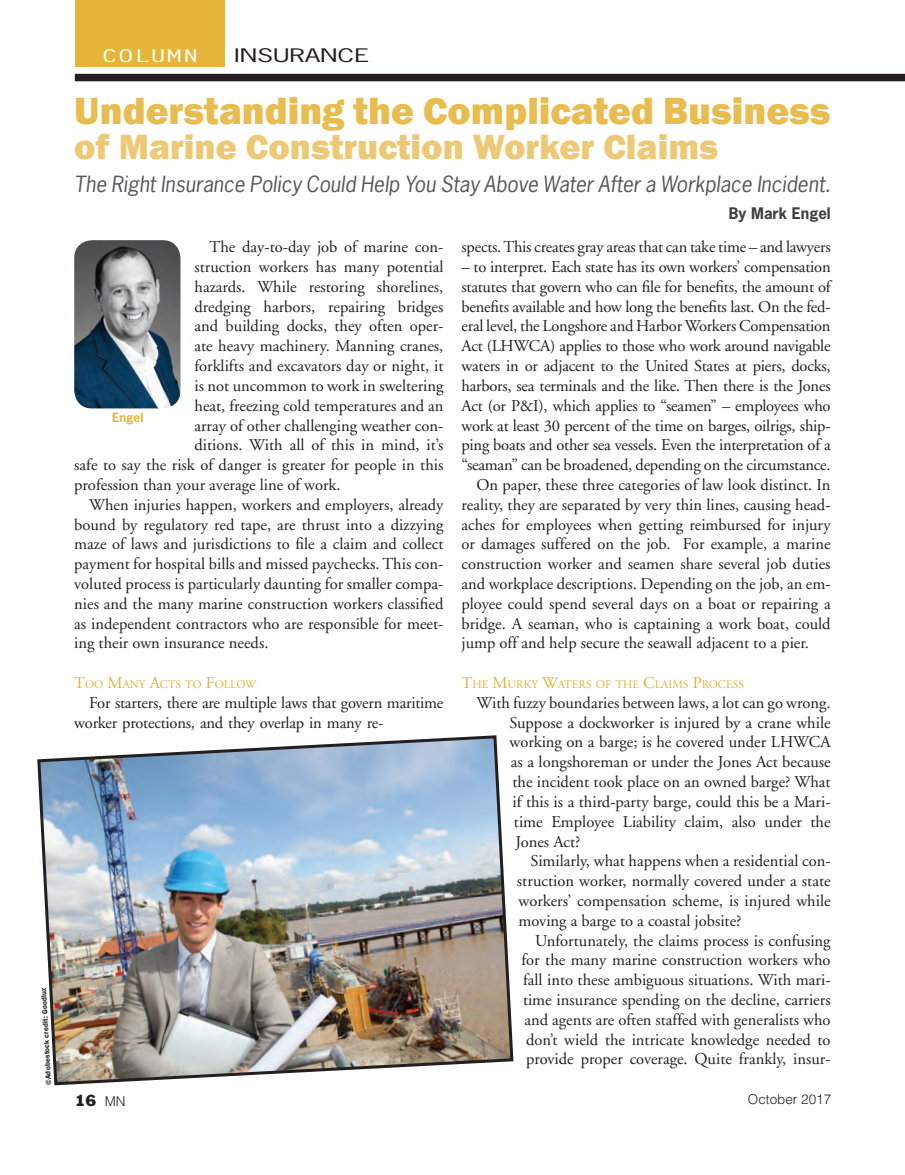
<style>
.page{position:relative;width:905px;height:1175px;background:#fff}
.page>*{position:absolute;margin:0;border:0;box-sizing:border-box;transform-origin:0 0}
.t1{font:800 39px "Franklin Gothic";color:#e9bc50}
.t2{font:800 36px "Franklin Gothic";color:#edc975}
.t3{font:italic 21px "News Gothic";color:#57585a}
.t4{font:17.55px "News Gothic";color:#231f20;scale:1.54 1}
.t5{font:700 17.55px "Letter Gothic Std";color:#fff;scale:1.54 1}
.t6{font:16.5px/19.8px "Adobe Garamond";color:#231f20}
.t7{font:700 15px "News Gothic";color:#3e3e3f}
.t8{font:15px "Franklin Gothic";color:#231f20}
.t9{font:300 13.5px "Helvetica";color:#231f20}
.t10{font:700 12px "News Gothic";color:#e5b63a}
.t11{font:11.55px "Adobe Garamond";color:#dcb238}
.t12{font:600 7.5px "Franklin Gothic";color:#231f20}
.s1{font-size:16.5px}
.s2{font-family:"Helvetica";font-weight:300;font-size:13.5px}
</style>
<div class="page">
<div style="left:75px;top:0;width:149px;height:67px;background:#e5b63a"></div>
<div style="left:75px;top:74px;width:829px;height:7px;background:#231f20"></div>
<img style="left:74px;top:240px;width:106px;height:168px;border-radius:18px">
<img style="left:37px;top:735px;width:477px;height:351px">
<p class="t12" style="left:44px;top:1085px;width:99px;rotate:-93deg">©Adobestock credit: Goodluz</p>
<p class="t5" style="left:101px;top:45px;width:65px">COLUMN</p>
<p class="t4" style="left:234px;top:48px;width:89px">INSURANCE</p>
<p class="t1" style="left:74px;top:89px;width:757px">Understanding the Complicated Business</p>
<p class="t2" style="left:74px;top:126px;width:645px">of Marine Construction Worker Claims</p>
<p class="t3" style="left:74px;top:175px;width:758px">The Right Insurance Policy Could Help You Stay Above Water After a Workplace Incident.</p>
<p class="t7" style="left:729px;top:207px;width:103px">By Mark Engel</p>
<p class="t6" style="left:209px;top:239px;width:235px">The day-to-day job of marine con-</p>
<p class="t6" style="left:194px;top:258px;width:250px">struction workers has many potential</p>
<p class="t6" style="left:194px;top:278px;width:250px">hazards. While restoring shorelines,</p>
<p class="t6" style="left:194px;top:298px;width:250px">dredging harbors, repairing bridges</p>
<p class="t6" style="left:194px;top:318px;width:250px">and building docks, they often oper-</p>
<p class="t6" style="left:194px;top:338px;width:250px">ate heavy machinery. Manning cranes,</p>
<p class="t6" style="left:194px;top:357px;width:250px">forklifts and excavators day or night, it</p>
<p class="t6" style="left:194px;top:377px;width:250px">is not uncommon to work in sweltering</p>
<p class="t6" style="left:194px;top:397px;width:250px">heat, freezing cold temperatures and an</p>
<p class="t6" style="left:194px;top:417px;width:250px">array of other challenging weather con-</p>
<p class="t6" style="left:194px;top:437px;width:250px">ditions. With all of this in mind, it’s</p>
<p class="t6" style="left:74px;top:456px;width:370px">safe to say the risk of danger is greater for people in this</p>
<p class="t6" style="left:74px;top:476px;width:268px">profession than your average line of work.</p>
<p class="t6" style="left:89px;top:496px;width:355px">When injuries happen, workers and employers, already</p>
<p class="t6" style="left:74px;top:516px;width:370px">bound by regulatory red tape, are thrust into a dizzying</p>
<p class="t6" style="left:74px;top:536px;width:371px">maze of laws and jurisdictions to file a claim and collect</p>
<p class="t6" style="left:74px;top:555px;width:370px">payment for hospital bills and missed paychecks. This con-</p>
<p class="t6" style="left:74px;top:575px;width:371px">voluted process is particularly daunting for smaller compa-</p>
<p class="t6" style="left:74px;top:595px;width:371px">nies and the many marine construction workers classified</p>
<p class="t6" style="left:74px;top:615px;width:370px">as independent contractors who are responsible for meet-</p>
<p class="t6" style="left:74px;top:635px;width:196px">ing their own insurance needs.</p>
<p class="t11" style="left:74px;top:679px;width:183px"><span class="s1">T</span>OO <span class="s1">M</span>ANY <span class="s1">A</span>CTS TO <span class="s1">F</span>OLLOW</p>
<p class="t6" style="left:74px;top:694px;width:371px;text-indent:15px">For starters, there are multiple laws that govern maritime worker protections, and they overlap in many re-</p>
<p class="t10" style="left:112px;top:413px;width:33px">Engel</p>
<p class="t6" style="left:461px;top:239px;width:370px">spects. This creates gray areas that can take time – and lawyers</p>
<p class="t6" style="left:461px;top:258px;width:370px">– to interpret. Each state has its own workers’ compensation</p>
<p class="t6" style="left:461px;top:278px;width:370px">statutes that govern who can file for benefits, the amount of</p>
<p class="t6" style="left:461px;top:298px;width:370px">benefits available and how long the benefits last. On the fed-</p>
<p class="t6" style="left:461px;top:318px;width:370px">eral level, the Longshore and Harbor Workers Compensation</p>
<p class="t6" style="left:461px;top:338px;width:370px">Act (LHWCA) applies to those who work around navigable</p>
<p class="t6" style="left:461px;top:357px;width:370px">waters in or adjacent to the United States at piers, docks,</p>
<p class="t6" style="left:461px;top:377px;width:370px">harbors, sea terminals and the like. Then there is the Jones</p>
<p class="t6" style="left:461px;top:397px;width:370px">Act (or P&amp;I), which applies to “seamen” – employees who</p>
<p class="t6" style="left:461px;top:417px;width:370px">work at least 30 percent of the time on barges, oilrigs, ship-</p>
<p class="t6" style="left:461px;top:437px;width:370px">ping boats and other sea vessels. Even the interpretation of a</p>
<p class="t6" style="left:461px;top:456px;width:370px">“seaman” can be broadened, depending on the circumstance.</p>
<p class="t6" style="left:476px;top:476px;width:355px">On paper, these three categories of law look distinct. In</p>
<p class="t6" style="left:461px;top:496px;width:370px">reality, they are separated by very thin lines, causing head-</p>
<p class="t6" style="left:461px;top:516px;width:370px">aches for employees when getting reimbursed for injury</p>
<p class="t6" style="left:461px;top:536px;width:370px">or damages suffered on the job. For example, a marine</p>
<p class="t6" style="left:461px;top:555px;width:370px">construction worker and seamen share several job duties</p>
<p class="t6" style="left:461px;top:575px;width:370px">and workplace descriptions. Depending on the job, an em-</p>
<p class="t6" style="left:461px;top:595px;width:370px">ployee could spend several days on a boat or repairing a</p>
<p class="t6" style="left:461px;top:615px;width:370px">bridge. A seaman, who is captaining a work boat, could</p>
<p class="t6" style="left:461px;top:635px;width:349px">jump off and help secure the seawall adjacent to a pier.</p>
<p class="t11" style="left:461px;top:679px;width:284px"><span class="s1">T</span>HE <span class="s1">M</span>URKY <span class="s1">W</span>ATERS OF THE <span class="s1">C</span>LAIMS <span class="s1">P</span>ROCESS</p>
<p class="t6" style="left:476px;top:694px;width:355px">With fuzzy boundaries between laws, a lot can go wrong.</p>
<p class="t6" style="left:509px;top:714px;width:323px">Suppose a dockworker is injured by a crane while</p>
<p class="t6" style="left:509px;top:734px;width:323px">working on a barge; is he covered under LHWCA</p>
<p class="t6" style="left:511px;top:753px;width:321px">as a longshoreman or under the Jones Act because</p>
<p class="t6" style="left:512px;top:773px;width:319px">the incident took place on an owned barge? What</p>
<p class="t6" style="left:512px;top:793px;width:320px">if this is a third-party barge, could this be a Mari-</p>
<p class="t6" style="left:514px;top:813px;width:318px">time Employee Liability claim, also under the</p>
<p class="t6" style="left:515px;top:833px;width:66px">Jones Act?</p>
<p class="t6" style="left:530px;top:852px;width:302px">Similarly, what happens when a residential con-</p>
<p class="t6" style="left:517px;top:872px;width:315px">struction worker, normally covered under a state</p>
<p class="t6" style="left:518px;top:892px;width:314px">workers’ compensation scheme, is injured while</p>
<p class="t6" style="left:518px;top:912px;width:224px">moving a barge to a coastal jobsite?</p>
<p class="t6" style="left:535px;top:932px;width:297px">Unfortunately, the claims process is confusing</p>
<p class="t6" style="left:521px;top:951px;width:311px">for the many marine construction workers who</p>
<p class="t6" style="left:523px;top:971px;width:309px">fall into these ambiguous situations. With mari-</p>
<p class="t6" style="left:523px;top:991px;width:309px">time insurance spending on the decline, carriers</p>
<p class="t6" style="left:524px;top:1011px;width:308px">and agents are often staffed with generalists who</p>
<p class="t6" style="left:526px;top:1031px;width:306px">don’t wield the intricate knowledge needed to</p>
<p class="t6" style="left:526px;top:1050px;width:306px">provide proper coverage. Quite frankly, insur-</p>
<p class="t8" style="left:75px;top:1094px;width:52px">16 <span class="s2">MN</span></p>
<p class="t9" style="left:748px;top:1094px;width:85px">October 2017</p>
</div>
